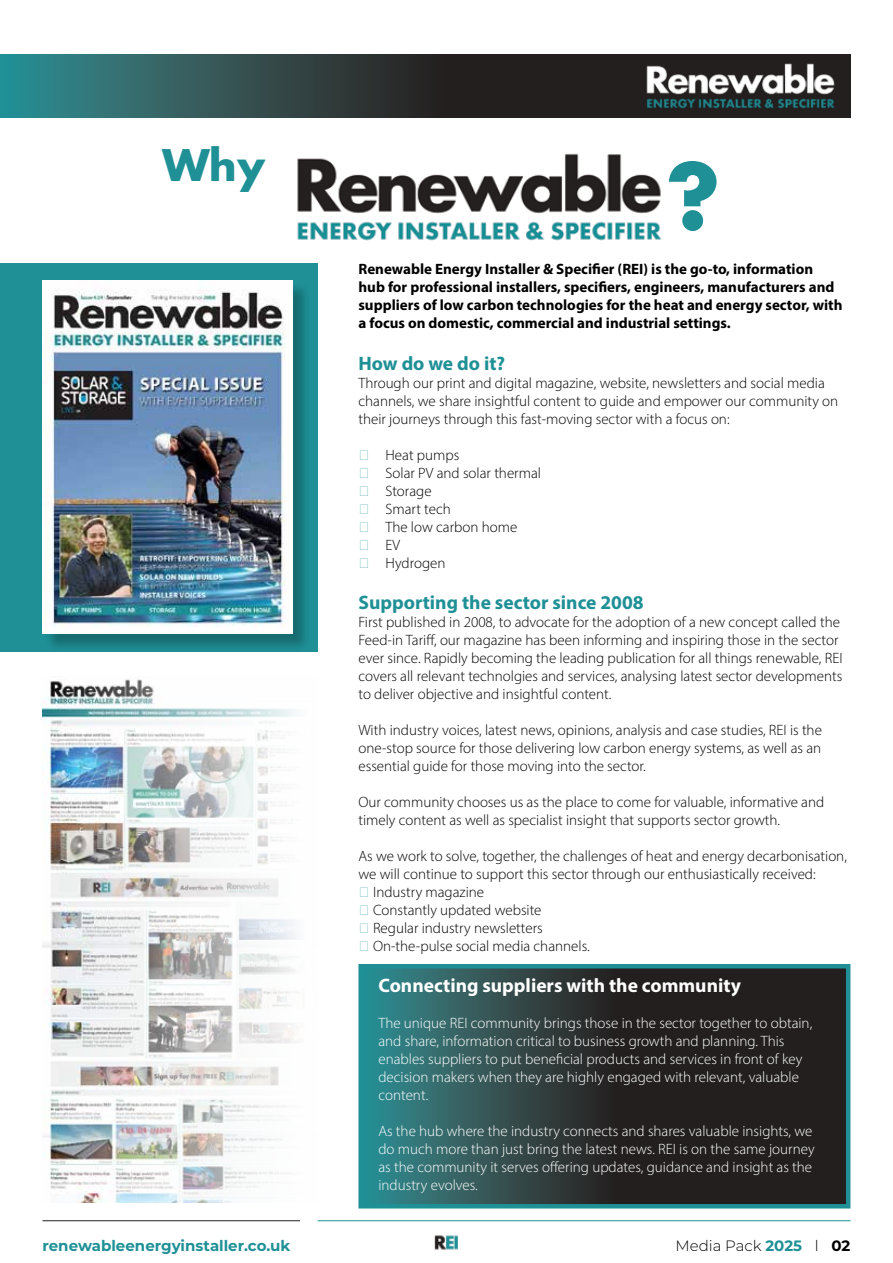
<style>
.page{position:relative;width:893px;height:1263px;background:#fff}
.page>*{position:absolute;margin:0;border:0;box-sizing:border-box;transform-origin:0 0}
.t1{font:700 100.5px "Futura PT";color:#1e9096}
.t2{font:700 47.85px "Futura PT";color:#1e9096}
.t3{font:700 19.5px "Myriad Pro";color:#1e9096}
.t4{font:700 19.5px "Myriad Pro";color:#fff}
.t5{font:300 15px/18px "Myriad Pro";color:#000}
.t6{font:300 15px/18px "Myriad Pro";color:#fff}
.t7{font:700 15px/18px "Myriad Pro";color:#000}
.t8{font:700 15px "Montserrat";color:#1e9096}
.t9{font:300 15px "Montserrat";color:#000}
.s1{color:#1e9096}
.s2{font-weight:700;color:#1e9096}
.s3{font-weight:700}
</style>
<div class="page">
<div style="left:0;top:263px;width:317px;height:388px;background:#1e9096"></div>
<img style="left:43px;top:679px;width:255px;height:523px">
<hr style="left:43px;top:1220px;width:257px;height:1px;background:#231f1f">
<hr style="left:318px;top:1220px;width:532px;height:1px;background:#1e9096">
<svg style="left:0;top:54px;width:850px;height:64px;background:#2b4142"></svg>
<svg style="left:363px;top:969px;width:482px;height:234px;background:#2a3c3c"></svg>
<div style="left:358px;top:964px;width:492px;height:244px;border:4px solid #1e9096"></div>
<img style="left:645px;top:62px;width:191px;height:48px">
<img style="left:297px;top:153px;width:365px;height:88px">
<img style="left:434px;top:1235px;width:24px;height:15px">
<div style="left:44px;top:283px;width:266px;height:369px;background:#000;opacity:.25"></div>
<img style="left:43px;top:281px;width:249px;height:353px">
<h2 class="t2" style="left:162px;top:134px;width:105px">Why</h2>
<h1 class="t1" style="left:666px;top:131px;width:56px">?</h1>
<p class="t7" style="left:358px;top:260px;width:486px">Renewable Energy Installer &amp; Specifier (REI) is the go-to, information hub for professional installers, specifiers, engineers, manufacturers and suppliers of low carbon technologies for the heat and energy sector, with a focus on domestic, commercial and industrial settings.</p>
<h3 class="t3" style="left:358px;top:351px;width:148px">How do we do it?</h3>
<p class="t5" style="left:358px;top:374px;width:481px">Through our print and digital magazine, website, newsletters and social media channels, we share insightful content to guide and empower our community on their journeys through this fast-moving sector with a focus on:</p>
<p class="t5" style="left:358px;top:446px;width:102px"><span class="s1">■</span> Heat pumps</p>
<p class="t5" style="left:358px;top:464px;width:184px"><span class="s1">■</span> Solar PV and solar thermal</p>
<p class="t5" style="left:358px;top:482px;width:75px"><span class="s1">■</span> Storage</p>
<p class="t5" style="left:358px;top:500px;width:94px"><span class="s1">■</span> Smart tech</p>
<p class="t5" style="left:358px;top:518px;width:160px"><span class="s1">■</span> The low carbon home</p>
<p class="t5" style="left:358px;top:536px;width:43px"><span class="s1">■</span> EV</p>
<p class="t5" style="left:358px;top:554px;width:89px"><span class="s1">■</span> Hydrogen</p>
<h3 class="t3" style="left:358px;top:590px;width:287px">Supporting the sector since 2008</h3>
<p class="t5" style="left:358px;top:613px;width:486px">First published in 2008, to advocate for the adoption of a new concept called the Feed-in Tariff, our magazine has been informing and inspiring those in the sector ever since. Rapidly becoming the leading publication for all things renewable, REI covers all relevant technolgies and services, analysing latest sector developments to deliver objective and insightful content.</p>
<p class="t5" style="left:358px;top:721px;width:465px;text-align:justify">With industry voices, latest news, opinions, analysis and case studies, REI is the one-stop source for those delivering low carbon energy systems, as well as an essential guide for those moving into the sector.</p>
<p class="t5" style="left:358px;top:793px;width:467px">Our community chooses us as the place to come for valuable, informative and timely content as well as specialist insight that supports sector growth.</p>
<p class="t5" style="left:358px;top:847px;width:490px">As we work to solve, together, the challenges of heat and energy decarbonisation, we will continue to support this sector through our enthusiastically received:</p>
<p class="t5" style="left:358px;top:883px;width:127px"><span class="s1">■</span> Industry magazine</p>
<p class="t5" style="left:358px;top:901px;width:185px"><span class="s1">■</span> Constantly updated website</p>
<p class="t5" style="left:358px;top:919px;width:186px"><span class="s1">■</span> Regular industry newsletters</p>
<p class="t5" style="left:358px;top:937px;width:233px"><span class="s1">■</span> On-the-pulse social media channels.</p>
<h3 class="t4" style="left:378px;top:973px;width:364px">Connecting suppliers with the community</h3>
<p class="t6" style="left:378px;top:1014px;width:435px">The unique REI community brings those in the sector together to obtain, and share, information critical to business growth and planning. This enables suppliers to put beneficial products and services in front of key decision makers when they are highly engaged with relevant, valuable content.</p>
<p class="t6" style="left:378px;top:1122px;width:438px">As the hub where the industry connects and shares valuable insights, we do much more than just bring the latest news. REI is on the same journey as the community it serves offering updates, guidance and insight as the industry evolves.</p>
<p class="t8" style="left:43px;top:1234px;width:249px">renewableenergyinstaller.co.uk</p>
<p class="t9" style="left:675px;top:1235px;width:177px">Media Pack <span class="s2">2025</span> l <span class="s3">02</span></p>
</div>
